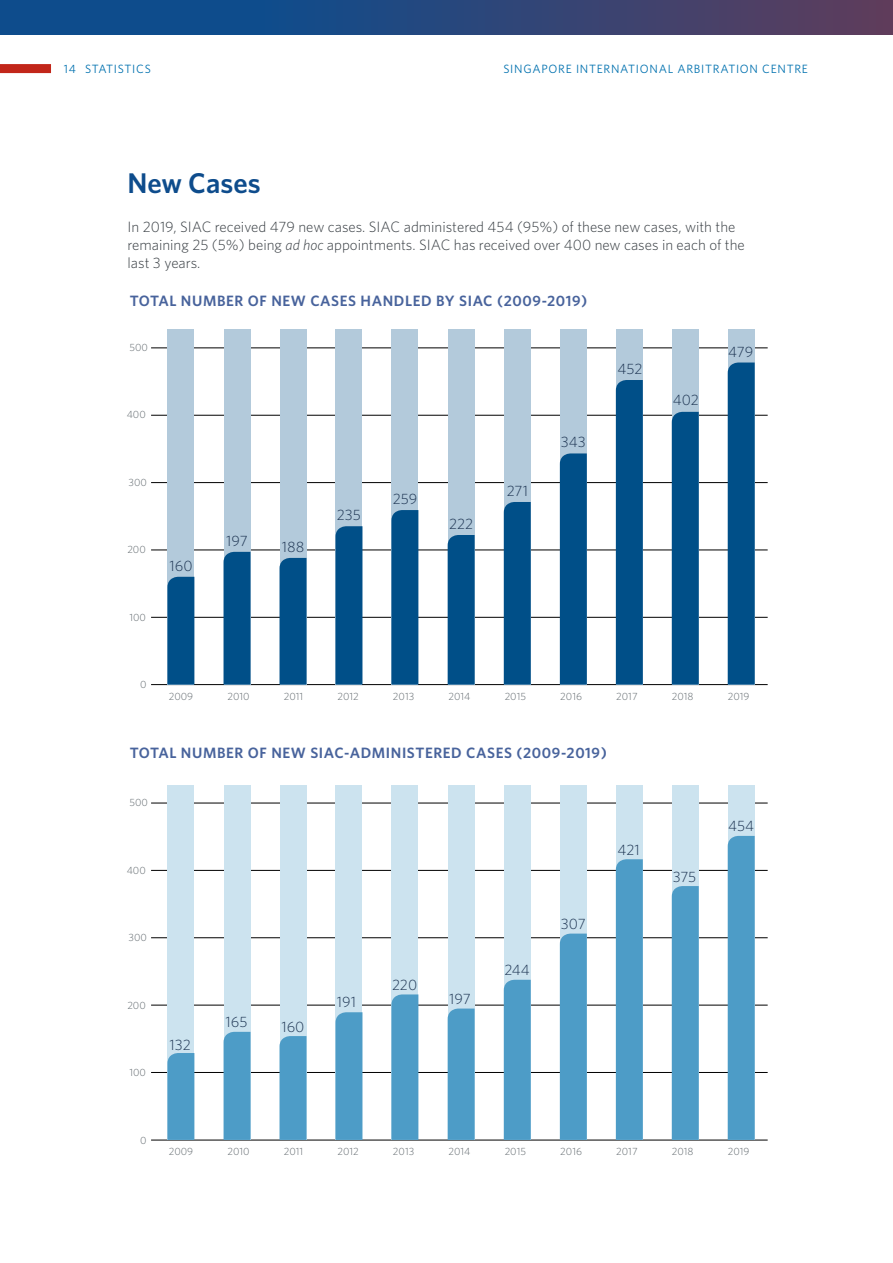
<style>
.page{position:relative;width:893px;height:1263px;background:#fff}
.page>*{position:absolute;margin:0;border:0;box-sizing:border-box;transform-origin:0 0}
.t1{font:600 28.5px "Whitney";color:#0e4c8c}
.t2{font:300 15px/18px "Whitney";color:#373d42}
.t3{font:600 15px "Whitney";letter-spacing:.04em;color:#48639c}
.t4{font:300 15px "Whitney";color:#1c3351}
.t5{font:300 15px "Whitney";color:#1c3351}
.t6{font:12px "Whitney";letter-spacing:.06em;color:#0071af}
.t7{font:300 10.5px "Whitney";color:#5f676c}
.t8{font:300 10.5px "Whitney";color:#5f676c}
.s1{font-style:italic}
</style>
<div class="page">
<hr style="left:151px;top:1072px;width:617px;height:1px;background:#000">
<hr style="left:151px;top:1005px;width:617px;height:1px;background:#000">
<hr style="left:151px;top:937px;width:617px;height:1px;background:#000">
<hr style="left:151px;top:870px;width:617px;height:1px;background:#000">
<hr style="left:151px;top:803px;width:617px;height:1px;background:#000">
<hr style="left:151px;top:1140px;width:617px;height:1px;background:#000">
<hr style="left:151px;top:617px;width:617px;height:1px;background:#000">
<hr style="left:151px;top:550px;width:617px;height:1px;background:#000">
<hr style="left:151px;top:482px;width:617px;height:1px;background:#000">
<hr style="left:151px;top:415px;width:617px;height:1px;background:#000">
<hr style="left:151px;top:348px;width:617px;height:1px;background:#000">
<hr style="left:151px;top:684px;width:617px;height:1px;background:#000">
<div style="left:672px;top:785px;width:27px;height:355px;background:#cce3ef"></div>
<div style="left:672px;top:886px;width:27px;height:254px;background:#4d9cc7"></div>
<div style="left:616px;top:785px;width:27px;height:355px;background:#cce3ef"></div>
<div style="left:616px;top:859px;width:27px;height:281px;background:#4d9cc7"></div>
<div style="left:167px;top:785px;width:27px;height:355px;background:#cce3ef"></div>
<div style="left:167px;top:1053px;width:27px;height:87px;background:#4d9cc7"></div>
<div style="left:560px;top:785px;width:27px;height:355px;background:#cce3ef"></div>
<div style="left:560px;top:933px;width:27px;height:207px;background:#4d9cc7"></div>
<div style="left:504px;top:785px;width:27px;height:355px;background:#cce3ef"></div>
<div style="left:504px;top:980px;width:27px;height:160px;background:#4d9cc7"></div>
<div style="left:224px;top:785px;width:26px;height:355px;background:#cce3ef"></div>
<div style="left:224px;top:1032px;width:26px;height:108px;background:#4d9cc7"></div>
<div style="left:448px;top:785px;width:27px;height:355px;background:#cce3ef"></div>
<div style="left:448px;top:1008px;width:27px;height:132px;background:#4d9cc7"></div>
<div style="left:280px;top:785px;width:26px;height:355px;background:#cce3ef"></div>
<div style="left:280px;top:1036px;width:26px;height:104px;background:#4d9cc7"></div>
<div style="left:391px;top:785px;width:27px;height:355px;background:#cce3ef"></div>
<div style="left:391px;top:994px;width:27px;height:146px;background:#4d9cc7"></div>
<div style="left:335px;top:785px;width:27px;height:355px;background:#cce3ef"></div>
<div style="left:335px;top:1012px;width:27px;height:128px;background:#4d9cc7"></div>
<div style="left:728px;top:785px;width:27px;height:355px;background:#cce3ef"></div>
<div style="left:728px;top:836px;width:27px;height:304px;background:#4d9cc7"></div>
<div style="left:672px;top:329px;width:27px;height:356px;background:#b3cadb"></div>
<div style="left:672px;top:412px;width:27px;height:273px;background:#004f88"></div>
<div style="left:616px;top:329px;width:27px;height:356px;background:#b3cadb"></div>
<div style="left:616px;top:380px;width:27px;height:305px;background:#004f88"></div>
<div style="left:167px;top:329px;width:27px;height:356px;background:#b3cadb"></div>
<div style="left:167px;top:577px;width:27px;height:108px;background:#004f88"></div>
<div style="left:560px;top:329px;width:27px;height:356px;background:#b3cadb"></div>
<div style="left:560px;top:453px;width:27px;height:232px;background:#004f88"></div>
<div style="left:504px;top:329px;width:27px;height:356px;background:#b3cadb"></div>
<div style="left:504px;top:502px;width:27px;height:183px;background:#004f88"></div>
<div style="left:224px;top:329px;width:27px;height:356px;background:#b3cadb"></div>
<div style="left:224px;top:552px;width:26px;height:133px;background:#004f88"></div>
<div style="left:448px;top:329px;width:27px;height:356px;background:#b3cadb"></div>
<div style="left:448px;top:535px;width:27px;height:150px;background:#004f88"></div>
<div style="left:280px;top:329px;width:26px;height:356px;background:#b3cadb"></div>
<div style="left:280px;top:558px;width:26px;height:127px;background:#004f88"></div>
<div style="left:391px;top:329px;width:27px;height:356px;background:#b3cadb"></div>
<div style="left:391px;top:510px;width:27px;height:175px;background:#004f88"></div>
<div style="left:335px;top:329px;width:27px;height:356px;background:#b3cadb"></div>
<div style="left:335px;top:526px;width:27px;height:159px;background:#004f88"></div>
<div style="left:728px;top:329px;width:27px;height:356px;background:#b3cadb"></div>
<div style="left:728px;top:362px;width:27px;height:323px;background:#004f88"></div>
<div style="left:0;top:64px;width:51px;height:9px;background:#c2261a"></div>
<div style="left:0;top:0;width:893px;height:34px;background:linear-gradient(to right,#004f96,#593d5e)"></div>
<p class="t6" style="left:64px;top:61px;width:89px">14 STATISTICS</p>
<p class="t6" style="left:503px;top:61px;width:306px">SINGAPORE INTERNATIONAL ARBITRATION CENTRE</p>
<h1 class="t1" style="left:128px;top:164px;width:135px">New Cases</h1>
<p class="t2" style="left:128px;top:218px;width:619px">In 2019, SIAC received 479 new cases. SIAC administered 454 (95%) of these new cases, with the remaining 25 (5%) being <span class="s1">ad hoc</span> appointments. SIAC has received over 400 new cases in each of the last 3 years.</p>
<p class="t3" style="left:130px;top:291px;width:459px">TOTAL NUMBER OF NEW CASES HANDLED BY SIAC (2009-2019)</p>
<p class="t7" style="left:130px;top:341px;width:20px">500</p>
<p class="t7" style="left:127px;top:409px;width:21px">400</p>
<p class="t7" style="left:128px;top:476px;width:20px">300</p>
<p class="t7" style="left:127px;top:544px;width:20px">200</p>
<p class="t7" style="left:129px;top:611px;width:18px">100</p>
<p class="t4" style="left:169px;top:557px;width:25px">160</p>
<p class="t4" style="left:226px;top:532px;width:23px">197</p>
<p class="t4" style="left:282px;top:538px;width:24px">188</p>
<p class="t4" style="left:337px;top:506px;width:26px">235</p>
<p class="t4" style="left:393px;top:490px;width:26px">259</p>
<p class="t4" style="left:449px;top:515px;width:25px">222</p>
<p class="t4" style="left:507px;top:482px;width:23px">271</p>
<p class="t4" style="left:561px;top:433px;width:26px">343</p>
<p class="t4" style="left:617px;top:360px;width:27px">452</p>
<p class="t4" style="left:673px;top:391px;width:28px">402</p>
<p class="t4" style="left:728px;top:343px;width:27px">479</p>
<p class="t7" style="left:140px;top:679px;width:8px">0</p>
<p class="t7" style="left:169px;top:690px;width:26px">2009</p>
<p class="t7" style="left:227px;top:690px;width:24px">2010</p>
<p class="t7" style="left:284px;top:690px;width:21px">2011</p>
<p class="t7" style="left:337px;top:690px;width:23px">2012</p>
<p class="t7" style="left:393px;top:690px;width:23px">2013</p>
<p class="t7" style="left:448px;top:690px;width:24px">2014</p>
<p class="t7" style="left:505px;top:690px;width:23px">2015</p>
<p class="t7" style="left:560px;top:690px;width:23px">2016</p>
<p class="t7" style="left:616px;top:690px;width:23px">2017</p>
<p class="t7" style="left:672px;top:690px;width:23px">2018</p>
<p class="t7" style="left:728px;top:690px;width:23px">2019</p>
<p class="t3" style="left:130px;top:743px;width:479px">TOTAL NUMBER OF NEW SIAC-ADMINISTERED CASES (2009-2019)</p>
<p class="t8" style="left:130px;top:796px;width:20px">500</p>
<p class="t8" style="left:127px;top:864px;width:21px">400</p>
<p class="t8" style="left:128px;top:931px;width:20px">300</p>
<p class="t8" style="left:127px;top:999px;width:20px">200</p>
<p class="t8" style="left:129px;top:1066px;width:18px">100</p>
<p class="t5" style="left:169px;top:1036px;width:23px">132</p>
<p class="t5" style="left:225px;top:1013px;width:23px">165</p>
<p class="t5" style="left:281px;top:1018px;width:25px">160</p>
<p class="t5" style="left:337px;top:993px;width:21px">191</p>
<p class="t5" style="left:392px;top:976px;width:27px">220</p>
<p class="t5" style="left:449px;top:990px;width:23px">197</p>
<p class="t5" style="left:504px;top:961px;width:27px">244</p>
<p class="t5" style="left:561px;top:915px;width:26px">307</p>
<p class="t5" style="left:617px;top:841px;width:24px">421</p>
<p class="t5" style="left:673px;top:868px;width:25px">375</p>
<p class="t5" style="left:728px;top:817px;width:27px">454</p>
<p class="t8" style="left:140px;top:1134px;width:8px">0</p>
<p class="t8" style="left:169px;top:1145px;width:26px">2009</p>
<p class="t8" style="left:227px;top:1145px;width:24px">2010</p>
<p class="t8" style="left:284px;top:1145px;width:21px">2011</p>
<p class="t8" style="left:337px;top:1145px;width:23px">2012</p>
<p class="t8" style="left:393px;top:1145px;width:23px">2013</p>
<p class="t8" style="left:448px;top:1145px;width:24px">2014</p>
<p class="t8" style="left:505px;top:1145px;width:23px">2015</p>
<p class="t8" style="left:560px;top:1145px;width:23px">2016</p>
<p class="t8" style="left:616px;top:1145px;width:23px">2017</p>
<p class="t8" style="left:672px;top:1145px;width:23px">2018</p>
<p class="t8" style="left:728px;top:1145px;width:23px">2019</p>
</div>
